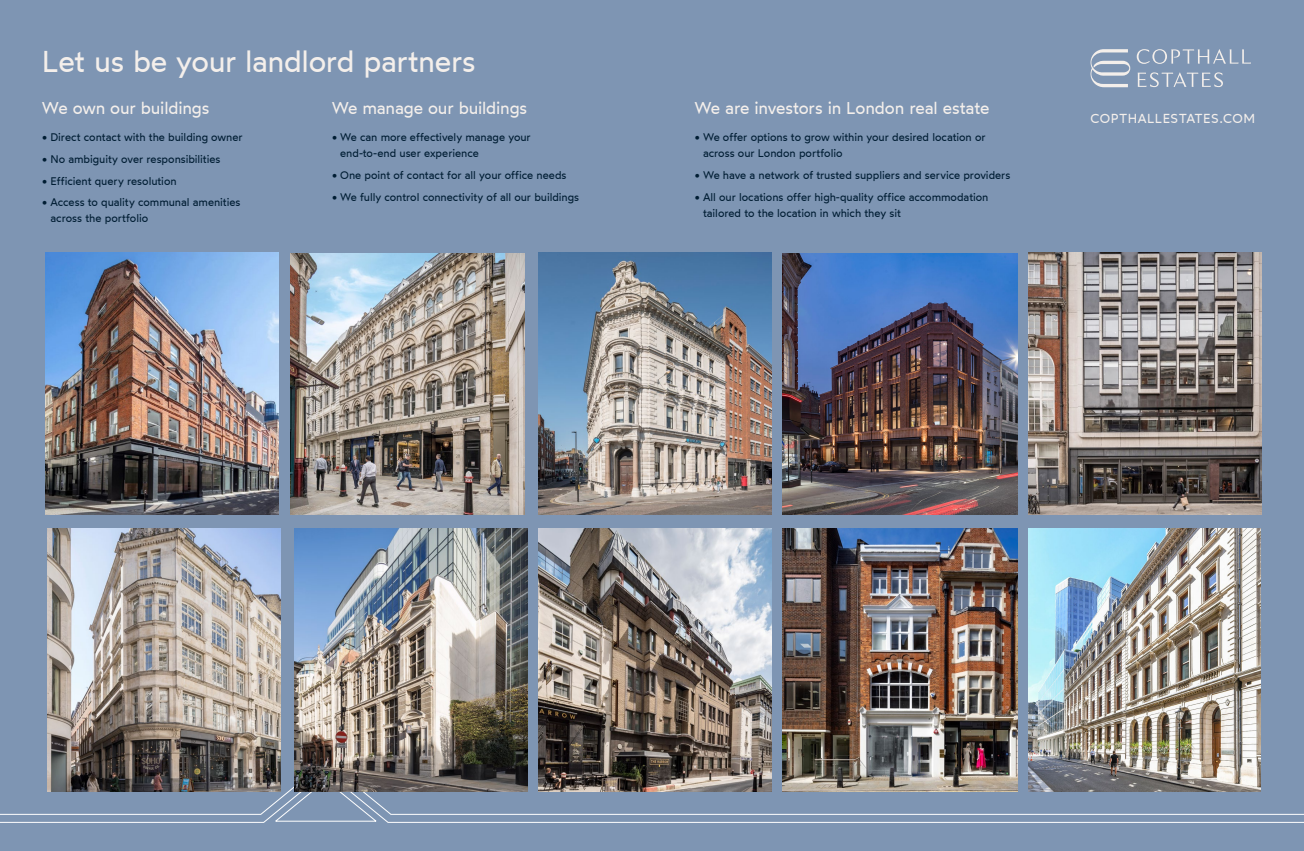
<style>
.page{position:relative;width:1304px;height:851px;background:#fff}
.page>*{position:absolute;margin:0;border:0;box-sizing:border-box;transform-origin:0 0}
.t1{font:30px "Wotfard";letter-spacing:-.01em;color:#f4efeb}
.t2{font:17px "Wotfard";letter-spacing:-.01em;color:#f4efeb}
.t3{font:13px "Wotfard";letter-spacing:.03em;color:#f4efeb}
.t4{font:11px/16px "Wotfard";letter-spacing:-.005em;color:#001d33}
</style>
<div class="page">
<div style="left:0;top:0;width:1304px;height:850px;background:#7e95b3"></div>
<svg style="left:0;top:760px;width:652px;height:62px"></svg>
<hr style="left:652px;top:814px;width:652px;height:1px;background:#fff">
<hr style="left:652px;top:822px;width:652px;height:1px;background:#fff">
<img style="left:291px;top:253px;width:234px;height:261px">
<img style="left:45px;top:253px;width:233px;height:261px">
<img style="left:1029px;top:253px;width:232px;height:261px">
<img style="left:782px;top:528px;width:236px;height:263px">
<img style="left:48px;top:528px;width:232px;height:263px">
<img style="left:295px;top:528px;width:232px;height:263px">
<img style="left:782px;top:253px;width:236px;height:261px">
<img style="left:538px;top:253px;width:233px;height:261px">
<img style="left:539px;top:528px;width:232px;height:263px">
<svg style="left:1091px;top:49px;width:39px;height:38px"></svg>
<svg style="left:1138px;top:72px;width:85px;height:15px"></svg>
<svg style="left:1137px;top:49px;width:114px;height:15px"></svg>
<img style="left:1029px;top:528px;width:232px;height:263px">
<h1 class="t1" style="left:42px;top:42px;width:435px">Let us be your landlord partners</h1>
<h2 class="t2" style="left:42px;top:97px;width:169px">We own our buildings</h2>
<p class="t4" style="left:42px;top:129px;width:202px">• Direct contact with the building owner</p>
<p class="t4" style="left:42px;top:151px;width:180px">• No ambiguity over responsibilities</p>
<p class="t4" style="left:42px;top:172px;width:136px">• Efficient query resolution</p>
<p class="t4" style="left:50px;top:194px;width:192px;text-indent:-9px">• Access to quality communal amenities across the portfolio</p>
<h2 class="t2" style="left:332px;top:97px;width:197px">We manage our buildings</h2>
<p class="t4" style="left:340px;top:129px;width:192px;text-indent:-9px">• We can more effectively manage your end-to-end user experience</p>
<p class="t4" style="left:332px;top:167px;width:236px">• One point of contact for all your office needs</p>
<p class="t4" style="left:332px;top:188px;width:249px">• We fully control connectivity of all our buildings</p>
<h2 class="t2" style="left:694px;top:97px;width:296px">We are investors in London real estate</h2>
<p class="t4" style="left:703px;top:129px;width:284px;text-indent:-9px">• We offer options to grow within your desired location or across our London portfolio</p>
<p class="t4" style="left:694px;top:167px;width:317px">• We have a network of trusted suppliers and service providers</p>
<p class="t4" style="left:703px;top:188px;width:287px;text-indent:-9px">• All our locations offer high-quality office accommodation tailored to the location in which they sit</p>
<p class="t3" style="left:1091px;top:110px;width:166px">COPTHALLESTATES.COM</p>
</div>
